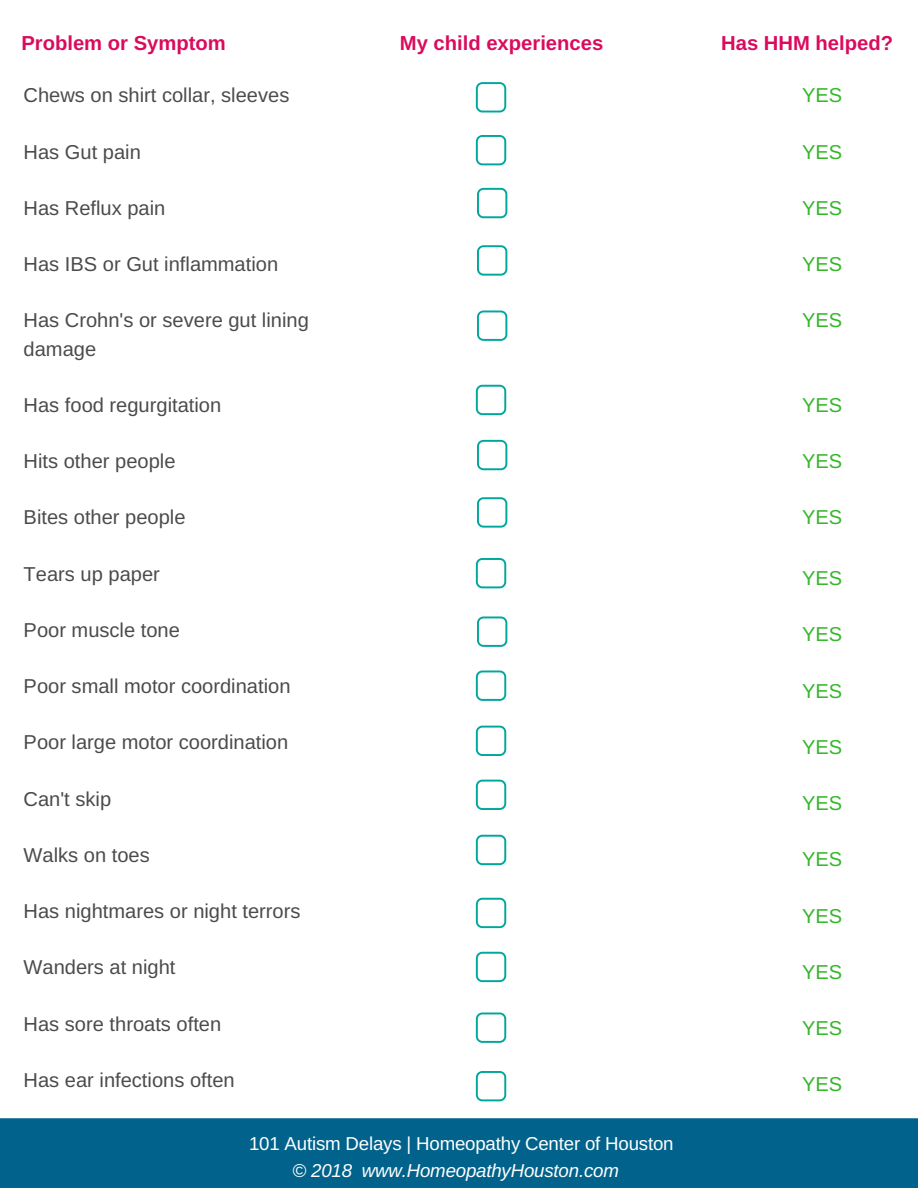
<style>
.page{position:relative;width:918px;height:1188px;background:#fff}
.page>*{position:absolute;margin:0;border:0;box-sizing:border-box;transform-origin:0 0}
.t1{font:700 20.25px "Arimo";color:#db0a5d}
.t2{font:20.1px/28.2px "Arimo";color:#4b4b4b}
.t3{font:20.1px "Arimo";color:#35b729}
.t4{font:18.75px "Arimo";letter-spacing:-.01em;color:#fff}
.t5{font:italic 18.75px "Arimo";letter-spacing:-.01em;color:#fff}
</style>
<div class="page">
<div style="left:0;top:1118px;width:918px;height:70px;background:#01638b"></div>
<svg style="left:476px;top:82px;width:30px;height:30px"></svg>
<svg style="left:476px;top:135px;width:30px;height:30px"></svg>
<svg style="left:476px;top:558px;width:30px;height:30px"></svg>
<svg style="left:476px;top:385px;width:30px;height:30px"></svg>
<svg style="left:477px;top:616px;width:30px;height:31px"></svg>
<svg style="left:477px;top:188px;width:30px;height:30px"></svg>
<svg style="left:477px;top:245px;width:30px;height:31px"></svg>
<svg style="left:477px;top:310px;width:30px;height:31px"></svg>
<svg style="left:477px;top:440px;width:30px;height:30px"></svg>
<svg style="left:477px;top:497px;width:30px;height:31px"></svg>
<svg style="left:476px;top:670px;width:30px;height:31px"></svg>
<svg style="left:476px;top:726px;width:30px;height:30px"></svg>
<svg style="left:476px;top:780px;width:30px;height:30px"></svg>
<svg style="left:476px;top:835px;width:30px;height:30px"></svg>
<svg style="left:476px;top:898px;width:30px;height:30px"></svg>
<svg style="left:476px;top:952px;width:30px;height:30px"></svg>
<svg style="left:476px;top:1013px;width:30px;height:30px"></svg>
<svg style="left:476px;top:1071px;width:30px;height:30px"></svg>
<p class="t1" style="left:21px;top:31px;width:206px">Problem or Symptom</p>
<p class="t1" style="left:400px;top:31px;width:205px">My child experiences</p>
<p class="t1" style="left:721px;top:31px;width:173px">Has HHM helped?</p>
<p class="t2" style="left:24px;top:81px;width:267px">Chews on shirt collar, sleeves</p>
<p class="t2" style="left:24px;top:138px;width:119px">Has Gut pain</p>
<p class="t2" style="left:24px;top:194px;width:143px">Has Reflux pain</p>
<p class="t2" style="left:24px;top:250px;width:256px">Has IBS or Gut inflammation</p>
<p class="t3" style="left:802px;top:84px;width:42px">YES</p>
<p class="t3" style="left:802px;top:140px;width:42px">YES</p>
<p class="t3" style="left:802px;top:197px;width:42px">YES</p>
<p class="t3" style="left:802px;top:253px;width:42px">YES</p>
<p class="t2" style="left:24px;top:306px;width:287px">Has Crohn's or severe gut lining damage</p>
<p class="t2" style="left:24px;top:391px;width:199px">Has food regurgitation</p>
<p class="t2" style="left:24px;top:447px;width:153px">Hits other people</p>
<p class="t2" style="left:24px;top:503px;width:163px">Bites other people</p>
<p class="t2" style="left:24px;top:559px;width:138px">Tears up paper</p>
<p class="t2" style="left:24px;top:616px;width:158px">Poor muscle tone</p>
<p class="t3" style="left:802px;top:309px;width:42px">YES</p>
<p class="t3" style="left:802px;top:394px;width:42px">YES</p>
<p class="t3" style="left:802px;top:450px;width:42px">YES</p>
<p class="t3" style="left:802px;top:506px;width:42px">YES</p>
<p class="t3" style="left:802px;top:567px;width:42px">YES</p>
<p class="t3" style="left:802px;top:623px;width:42px">YES</p>
<p class="t2" style="left:24px;top:672px;width:268px">Poor small motor coordination</p>
<p class="t3" style="left:802px;top:679px;width:42px">YES</p>
<p class="t2" style="left:24px;top:728px;width:266px">Poor large motor coordination</p>
<p class="t2" style="left:24px;top:784px;width:89px">Can't skip</p>
<p class="t2" style="left:24px;top:841px;width:128px">Walks on toes</p>
<p class="t3" style="left:802px;top:736px;width:42px">YES</p>
<p class="t3" style="left:802px;top:792px;width:42px">YES</p>
<p class="t3" style="left:802px;top:848px;width:42px">YES</p>
<p class="t2" style="left:24px;top:897px;width:278px">Has nightmares or night terrors</p>
<p class="t2" style="left:24px;top:953px;width:153px">Wanders at night</p>
<p class="t2" style="left:24px;top:1009px;width:199px">Has sore throats often</p>
<p class="t3" style="left:802px;top:904px;width:42px">YES</p>
<p class="t3" style="left:802px;top:961px;width:42px">YES</p>
<p class="t3" style="left:802px;top:1017px;width:42px">YES</p>
<p class="t2" style="left:24px;top:1066px;width:213px">Has ear infections often</p>
<p class="t3" style="left:802px;top:1073px;width:42px">YES</p>
<p class="t4" style="left:249px;top:1133px;width:426px">101 Autism Delays | Homeopathy Center of Houston</p>
<p class="t5" style="left:293px;top:1160px;width:328px">© 2018 www.HomeopathyHouston.com</p>
</div>
